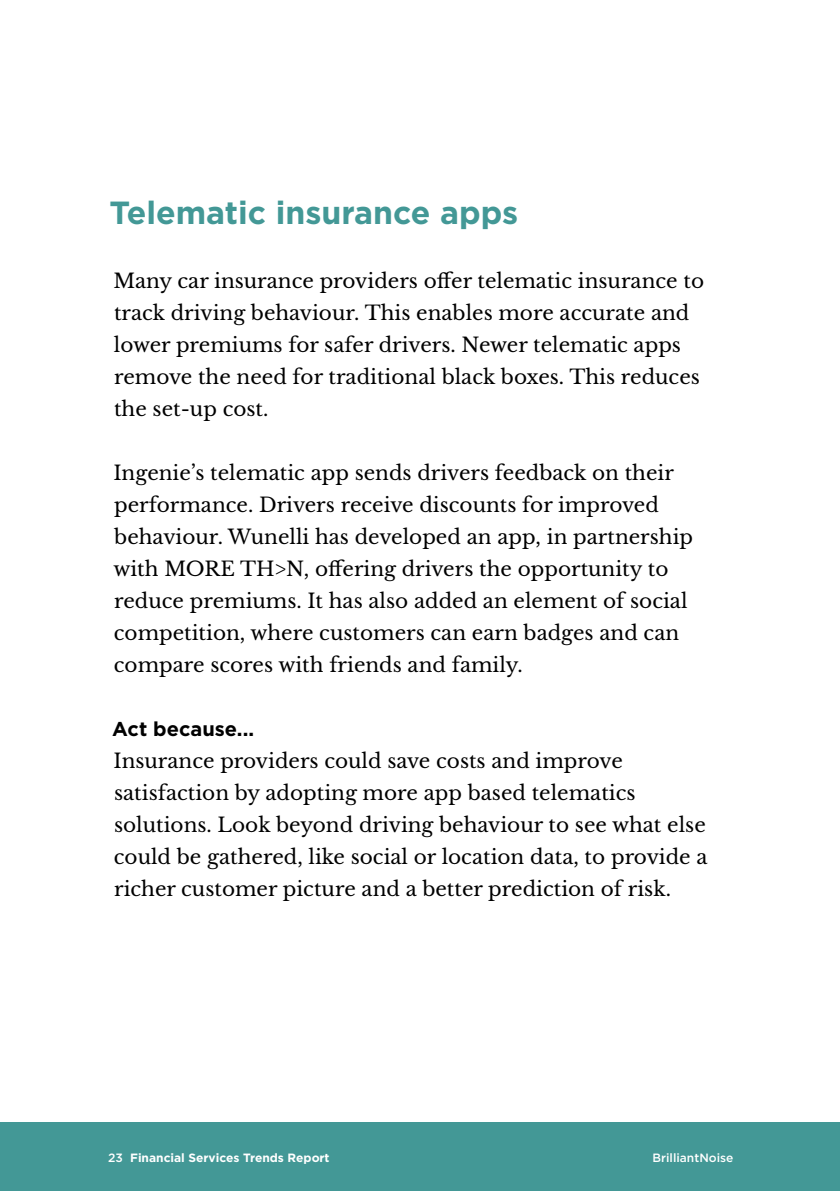
<style>
.page{position:relative;width:840px;height:1191px;background:#fff}
.page>*{position:absolute;margin:0;border:0;box-sizing:border-box;transform-origin:0 0}
.t1{font:700 32px "Gotham";color:#439896}
.t2{font:20px/32px "Libre Baskerville";color:#000}
.t3{font:700 20px "Gotham";color:#000}
.t4{font:700 12px "Gotham";color:#fff}
.t5{font:500 12px "Gotham";color:#fff}
.s1{font-weight:500}
</style>
<div class="page">
<div style="left:0;top:1122px;width:839px;height:69px;background:#439896"></div>
<h1 class="t1" style="left:109px;top:191px;width:410px">Telematic insurance apps</h1>
<p class="t2" style="left:113px;top:265px;width:592px">Many car insurance providers offer telematic insurance to track driving behaviour. This enables more accurate and lower premiums for safer drivers. Newer telematic apps remove the need for traditional black boxes. This reduces the set-up cost.</p>
<p class="t2" style="left:113px;top:457px;width:581px">Ingenie’s telematic app sends drivers feedback on their performance. Drivers receive discounts for improved behaviour. Wunelli has developed an app, in partnership with MORE TH&gt;N, offering drivers the opportunity to reduce premiums. It has also added an element of social competition, where customers can earn badges and can compare scores with friends and family.</p>
<p class="t3" style="left:112px;top:716px;width:143px">Act because...</p>
<p class="t2" style="left:113px;top:745px;width:595px">Insurance providers could save costs and improve satisfaction by adopting more app based telematics solutions. Look beyond driving behaviour to see what else could be gathered, like social or location data, to provide a richer customer picture and a better prediction of risk.</p>
<p class="t4" style="left:108px;top:1149px;width:223px"><span class="s1">23</span> Financial Services Trends Report</p>
<p class="t5" style="left:652px;top:1150px;width:82px">BrilliantNoise</p>
</div>
